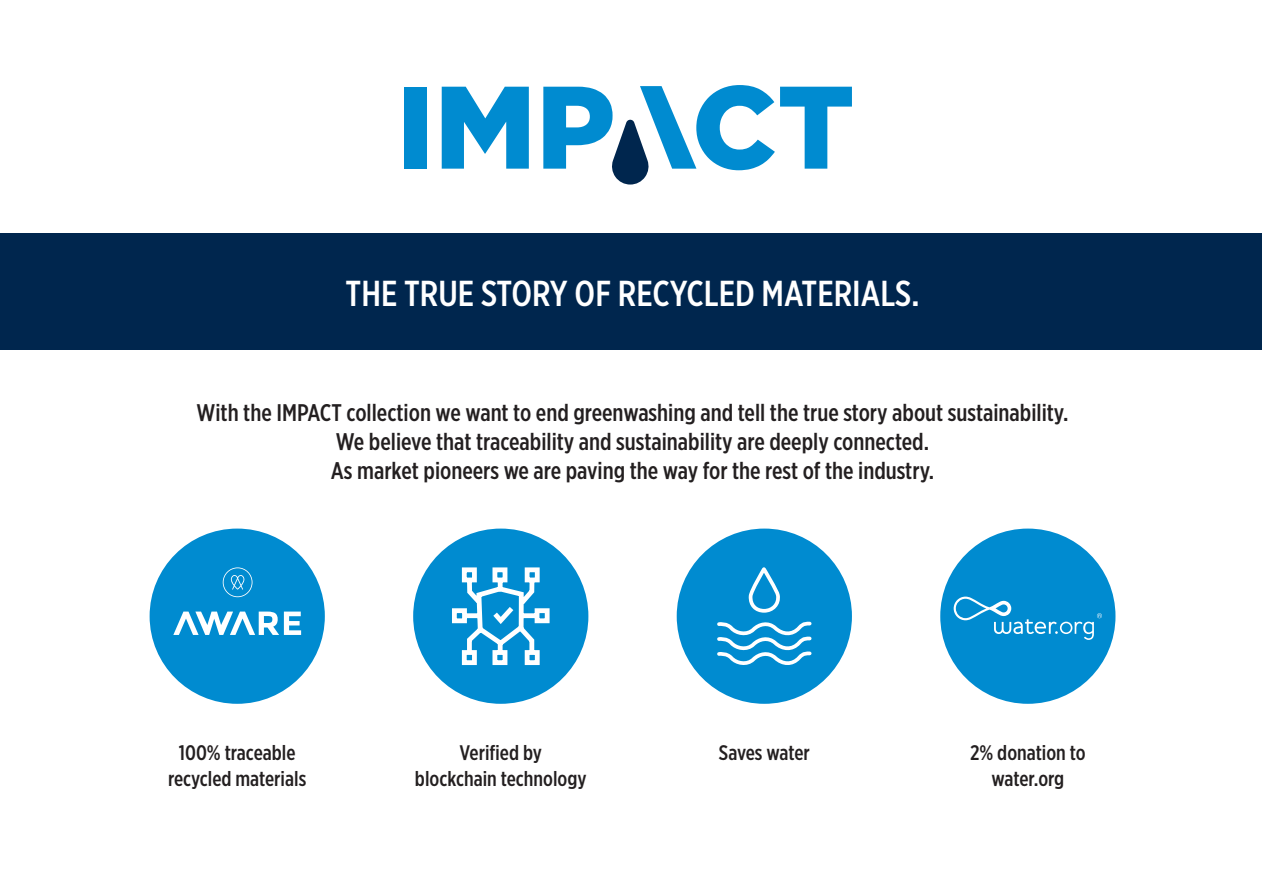
<style>
.page{position:relative;width:1263px;height:893px;background:#fff}
.page>*{position:absolute;margin:0;border:0;box-sizing:border-box;transform-origin:0 0}
.t1{font:500 36.15px "Gotham X Narrow";color:#fff}
.t2{font:500 24px/28.8px "Gotham X Narrow";color:#231f20;text-align:center}
.t3{font:500 21px/25.2px "Gotham X Narrow";color:#231f20;text-align:center}
</style>
<div class="page">
<div style="left:404px;top:87px;width:23px;height:82px;background:#008bd0"></div>
<svg style="left:442px;top:87px;width:87px;height:82px"></svg>
<svg style="left:543px;top:85px;width:309px;height:100px"></svg>
<div style="left:150px;top:529px;width:175px;height:175px;background:#008bd0;border-radius:50%"></div>
<div style="left:413px;top:529px;width:175px;height:175px;background:#008bd0;border-radius:50%"></div>
<svg style="left:223px;top:567px;width:29px;height:30px"></svg>
<svg style="left:173px;top:612px;width:128px;height:23px"></svg>
<svg style="left:452px;top:567px;width:98px;height:99px"></svg>
<div style="left:1px;top:233px;width:1261px;height:117px;background:#00264e"></div>
<div style="left:677px;top:529px;width:175px;height:175px;background:#008bd0;border-radius:50%"></div>
<div style="left:940px;top:529px;width:175px;height:175px;background:#008bd0;border-radius:50%"></div>
<svg style="left:717px;top:569px;width:95px;height:96px"></svg>
<svg style="left:954px;top:597px;width:148px;height:43px"></svg>
<h1 class="t1" style="left:346px;top:271px;width:575px">THE TRUE STORY OF RECYCLED MATERIALS.</h1>
<p class="t2" style="left:197px;top:398px;width:873px">With the IMPACT collection we want to end greenwashing and tell the true story about sustainability.<br>We believe that traceability and sustainability are deeply connected.<br>As market pioneers we are paving the way for the rest of the industry.</p>
<p class="t3" style="left:168px;top:740px;width:140px">100% traceable recycled materials</p>
<p class="t3" style="left:415px;top:740px;width:173px">Verified by<br>blockchain technology</p>
<p class="t3" style="left:719px;top:740px;width:92px">Saves water</p>
<p class="t3" style="left:970px;top:740px;width:117px">2% donation to water.org</p>
</div>
